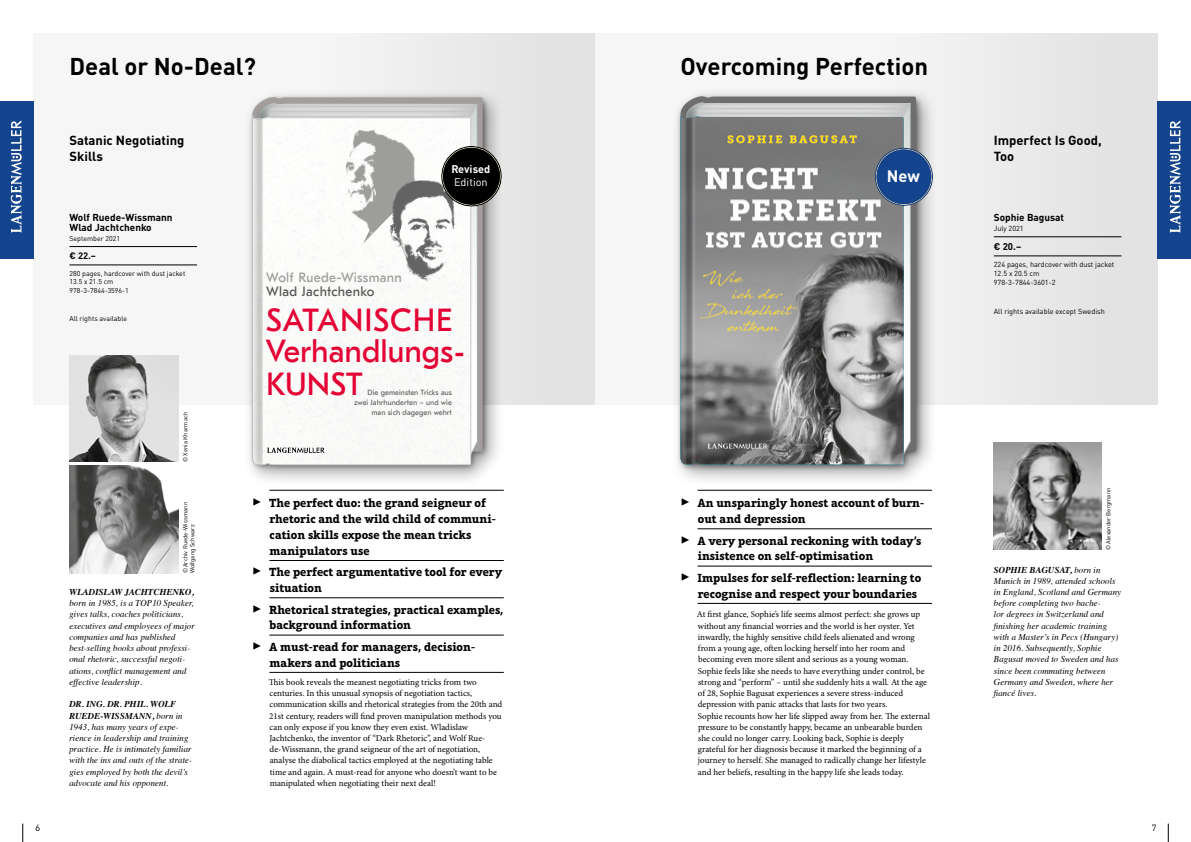
<style>
.page{position:relative;width:1191px;height:842px;background:#fff}
.page>*{position:absolute;margin:0;border:0;box-sizing:border-box;transform-origin:0 0}
.image{font:31.8px/32.1px "GT Eesti Text";color:#e40234;text-align:justify}
.t1{font:700 24px "DINOT";color:#000}
.t2{font:700 16.4px "DINOT";color:#fff}
.image-2{font:13.4px/14.5px "GT Eesti Text";letter-spacing:.025em;color:#9d9d9c}
.p_Biblio_body_ohneGL{font:700 13px/16px "DINOT";color:#000}
.p_USPs_folgende{font:700 12px/15.8px "Aptifer Slab LT Pro";color:#000}
.p_USPs_erster{font:700 12px/15.8px "Aptifer Slab LT Pro";color:#000}
.t3{font:700 11px "DINOT";color:#fff}
.t4{font:11px "DINOT";color:#fff}
.p_Biblio_body_ohneGL-2{font:700 10px/10px "DINOT";color:#000}
.p_Biblio_body_ohneGL-3{font:700 9.7px "DINOT";color:#000}
.p_Biblio_body_ohneGL-4{font:700 9.3px "DINOT";color:#000}
.t5{font:9.2px "DINOT";color:#000;scale:1.09 1}
.p_Body_Einzug_6mm_lf{font:9px/11.2px "Minion Pro";color:#000}
.p_Autorentext{font:italic 9px/11.2px "Times";color:#000}
.t6{font:9px "DINOT";color:#000}
.image-3{font:7.5px/10px "GT Eesti Text";letter-spacing:.005em;color:#646363;text-align:right}
.p_Biblio_body_ohneGL-5{font:7.3px/8.8px "DINOT";color:#000}
.p_Biblio_body_ohneGL-6{font:7px/8.4px "DINOT";color:#000}
.Fließtext_LMV{font:6px/7px "DINOT";color:#000}
.s1{font-weight:700}
.s2{color:#575756}
</style>
<div class="page">
<svg style="left:22px;top:823px;width:1px;height:19px"></svg>
<svg style="left:1167px;top:823px;width:1px;height:19px"></svg>
<div style="left:34px;top:34px;width:561px;height:370px;background:linear-gradient(to right,#fbfbfb,#e6e6e6)"></div>
<div style="left:595px;top:34px;width:562px;height:370px;background:#ededed"></div>
<div style="left:0;top:101px;width:34px;height:157px;background:#14448d"></div>
<svg style="left:11px;top:120px;width:11px;height:113px"></svg>
<div style="left:1157px;top:101px;width:34px;height:157px;background:#14448d"></div>
<svg style="left:1169px;top:120px;width:11px;height:113px"></svg>
<hr style="left:69px;top:246px;width:128px;height:1px;background:#000">
<hr style="left:69px;top:265px;width:128px;height:1px;background:#000">
<hr style="left:269px;top:490px;width:235px;height:1px;background:#000">
<hr style="left:269px;top:560px;width:235px;height:1px;background:#000">
<hr style="left:269px;top:598px;width:235px;height:1px;background:#000">
<hr style="left:269px;top:635px;width:235px;height:1px;background:#000">
<hr style="left:269px;top:672px;width:235px;height:1px;background:#000">
<hr style="left:993px;top:237px;width:128px;height:1px;background:#000">
<hr style="left:993px;top:256px;width:128px;height:1px;background:#000">
<hr style="left:697px;top:490px;width:235px;height:1px;background:#000">
<hr style="left:697px;top:529px;width:235px;height:1px;background:#000">
<hr style="left:697px;top:566px;width:235px;height:1px;background:#000">
<hr style="left:697px;top:603px;width:235px;height:1px;background:#000">
<div style="left:243px;top:87px;width:261px;height:399px;background:#000;opacity:.4"></div>
<svg style="left:252px;top:97px;width:231px;height:355px"></svg>
<svg style="left:255px;top:101px;width:222px;height:31px;background:#c6c6c6"></svg>
<svg style="left:263px;top:116px;width:208px;height:349px"></svg>
<div style="left:252px;top:116px;width:11px;height:349px;background:#cacac9"></div>
<div style="left:253px;top:116px;width:5px;height:349px;background:#dfdfde"></div>
<img style="left:69px;top:355px;width:110px;height:107px">
<img style="left:69px;top:466px;width:110px;height:107px">
<div style="left:670px;top:87px;width:267px;height:399px;background:#000;opacity:.4"></div>
<svg style="left:680px;top:96px;width:236px;height:355px;background:#7d7c7c"></svg>
<svg style="left:903px;top:131px;width:7px;height:328px"></svg>
<svg style="left:683px;top:100px;width:227px;height:31px;background:#bcbdbd"></svg>
<img style="left:695px;top:117px;width:208px;height:347px">
<svg style="left:680px;top:116px;width:11px;height:349px;background:#636b6d"></svg>
<svg style="left:691px;top:116px;width:4px;height:349px"></svg>
<svg style="left:681px;top:116px;width:5px;height:349px;background:#818181"></svg>
<img style="left:994px;top:442px;width:107px;height:108px">
<svg style="left:438px;top:143px;width:66px;height:66px;background:#50504f"></svg>
<svg style="left:872px;top:145px;width:63px;height:64px;background:#4d6a96"></svg>
<p class="t1" style="left:69px;top:51px;width:188px">Deal or No-Deal?</p>
<p class="t1" style="left:680px;top:51px;width:249px">Overcoming Perfection</p>
<p class="p_Biblio_body_ohneGL" style="left:69px;top:132px;width:116px">Satanic Negotiating<br>Skills</p>
<p class="p_Biblio_body_ohneGL-2" style="left:69px;top:212px;width:105px">Wolf Ruede-Wissmann<br>Wlad Jachtchenko</p>
<p class="p_Biblio_body_ohneGL-6" style="left:69px;top:234px;width:52px">September 2021</p>
<p class="p_Biblio_body_ohneGL-4" style="left:69px;top:250px;width:28px">€ 22.–</p>
<p class="p_Biblio_body_ohneGL-6" style="left:69px;top:269px;width:117px">280 pages, hardcover with dust jacket<br>13.5 x 21.5 cm<br>978-3-7844-3596-1</p>
<p class="p_Biblio_body_ohneGL-6" style="left:69px;top:314px;width:59px">All rights available</p>
<p class="Fließtext_LMV" style="left:182px;top:462px;width:51px;rotate:-90deg">©Xenia Kharmach</p>
<p class="Fließtext_LMV" style="left:182px;top:573px;width:73px;rotate:-90deg">©Archiv Ruede-Wissmann<br>Wolfgang Schwarz</p>
<p class="p_Autorentext" style="left:69px;top:586px;width:128px"><span class="s1">WLADISLAW JACHTCHENKO, </span>born in 1985, is a TOP10 Speaker, gives talks, coaches politicians, executives and employees of major companies and has published best-selling books about professi&shy;onal rhetoric, successful negoti&shy;ations, conflict management and effective leadership.</p>
<p class="p_Autorentext" style="left:69px;top:698px;width:125px"><span class="s1">DR. ING. DR. PHIL. WOLF<br>RUEDE-WISSMANN,</span> born in<br>1943, has many years of expe&shy;rience in leadership and training practice. He is intimately familiar with the ins and outs of the strate&shy;gies employed by both the devil’s advocate and his opponent.</p>
<p class="t3" style="left:451px;top:162px;width:40px">Revised</p>
<p class="t4" style="left:454px;top:176px;width:35px">Edition</p>
<p class="image-2" style="left:266px;top:270px;width:137px">Wolf Ruede-Wissmann<br><span class="s2">Wlad Jachtchenko</span></p>
<p class="image" style="left:266px;top:305px;width:189px">SATANISCHE Verhandlungs KUNST</p>
<p class="image-3" style="left:354px;top:388px;width:99px">Die gemeinsten Tricks aus zwei Jahrhunderten - und wie man sich dagegen wehrt</p>
<p class="p_USPs_erster" style="left:269px;top:495px;width:228px;text-indent:-17px">✓ The perfect duo: the grand seigneur of rhetoric and the wild child of communi&shy;cation skills expose the mean tricks manipulators use</p>
<p class="p_USPs_folgende" style="left:270px;top:564px;width:234px;text-indent:-17px">✓ The perfect argumentative tool for every situation</p>
<p class="p_USPs_folgende" style="left:269px;top:601px;width:235px;text-indent:-17px">✓ Rhetorical strategies, practical examples, background information</p>
<p class="p_USPs_folgende" style="left:269px;top:639px;width:207px;text-indent:-17px">✓ A must-read for managers, decision&shy;makers and politicians</p>
<p class="p_Body_Einzug_6mm_lf" style="left:269px;top:676px;width:235px">This book reveals the meanest negotiating tricks from two centuries. In this unusual synopsis of negotiation tactics, communication skills and rhetorical strategies from the 20th and 21st century, readers will find proven manipulation methods you can only expose if you know they even exist. Wladislaw Jachtchenko, the inventor of “Dark Rhetoric”, and Wolf Rue&shy;de-Wissmann, the grand seigneur of the art of negotiation, analyse the diabolical tactics employed at the negotiating table time and again. A must-read for anyone who doesn’t want to be manipulated when negotiating their next deal!</p>
<p class="t2" style="left:887px;top:165px;width:35px">New</p>
<p class="p_USPs_erster" style="left:698px;top:495px;width:228px;text-indent:-17px">✓ An unsparingly honest account of burn&shy;out and depression</p>
<p class="p_USPs_folgende" style="left:698px;top:532px;width:225px;text-indent:-17px">✓ A very personal reckoning with today’s insistence on self-optimisation</p>
<p class="p_USPs_folgende" style="left:698px;top:570px;width:225px;text-indent:-17px">✓ Impulses for self-reflection: learning to recognise and respect your boundaries</p>
<p class="p_Body_Einzug_6mm_lf" style="left:697px;top:609px;width:235px">At first glance, Sophie’s life seems almost perfect: she grows up without any financial worries and the world is her oyster. Yet inwardly, the highly sensitive child feels alienated and wrong from a young age, often locking herself into her room and becoming even more silent and serious as a young woman.<br>Sophie feels like she needs to have everything under control, be strong and “perform” – until she suddenly hits a wall. At the age of 28, Sophie Bagusat experiences a severe stress-induced depression with panic attacks that lasts for two years.<br>Sophie recounts how her life slipped away from her. The external pressure to be constantly happy, became an unbearable burden she could no longer carry. Looking back, Sophie is deeply grateful for her diagnosis because it marked the beginning of a journey to herself. She managed to radically change her lifestyle and her beliefs, resulting in the happy life she leads today.</p>
<p class="p_Biblio_body_ohneGL" style="left:993px;top:131px;width:109px">Imperfect Is Good,<br>Too</p>
<p class="p_Biblio_body_ohneGL-2" style="left:993px;top:212px;width:72px">Sophie Bagusat</p>
<p class="p_Biblio_body_ohneGL-5" style="left:993px;top:224px;width:31px">July 2021</p>
<p class="p_Biblio_body_ohneGL-3" style="left:993px;top:240px;width:29px">€ 20.–</p>
<p class="p_Biblio_body_ohneGL-5" style="left:993px;top:260px;width:122px">224 pages, hardcover with dust jacket<br>12.5 x 20.5 cm<br>978-3-7844-3601-2</p>
<p class="p_Biblio_body_ohneGL-5" style="left:993px;top:307px;width:113px">All rights available except Swedish</p>
<p class="Fließtext_LMV" style="left:1104px;top:550px;width:64px;rotate:-90deg">©Alexander Bergmann</p>
<p class="p_Autorentext" style="left:994px;top:563px;width:130px"><span class="s1">SOPHIE BAGUSAT,</span> born in<br>Munich in 1989, attended schools in England, Scotland and Germany before completing two bache-<br>lor degrees in Switzerland and finishing her academic training with a Master’s in Pecs (Hungary) in 2016. Subsequently, Sophie<br>Bagusat moved to Sweden and has since been commuting between<br>Germany and Sweden, where her fiancé lives.</p>
<p class="t5" style="left:35px;top:822px;width:6px">6</p>
<p class="t6" style="left:1151px;top:822px;width:6px">7</p>
</div>
